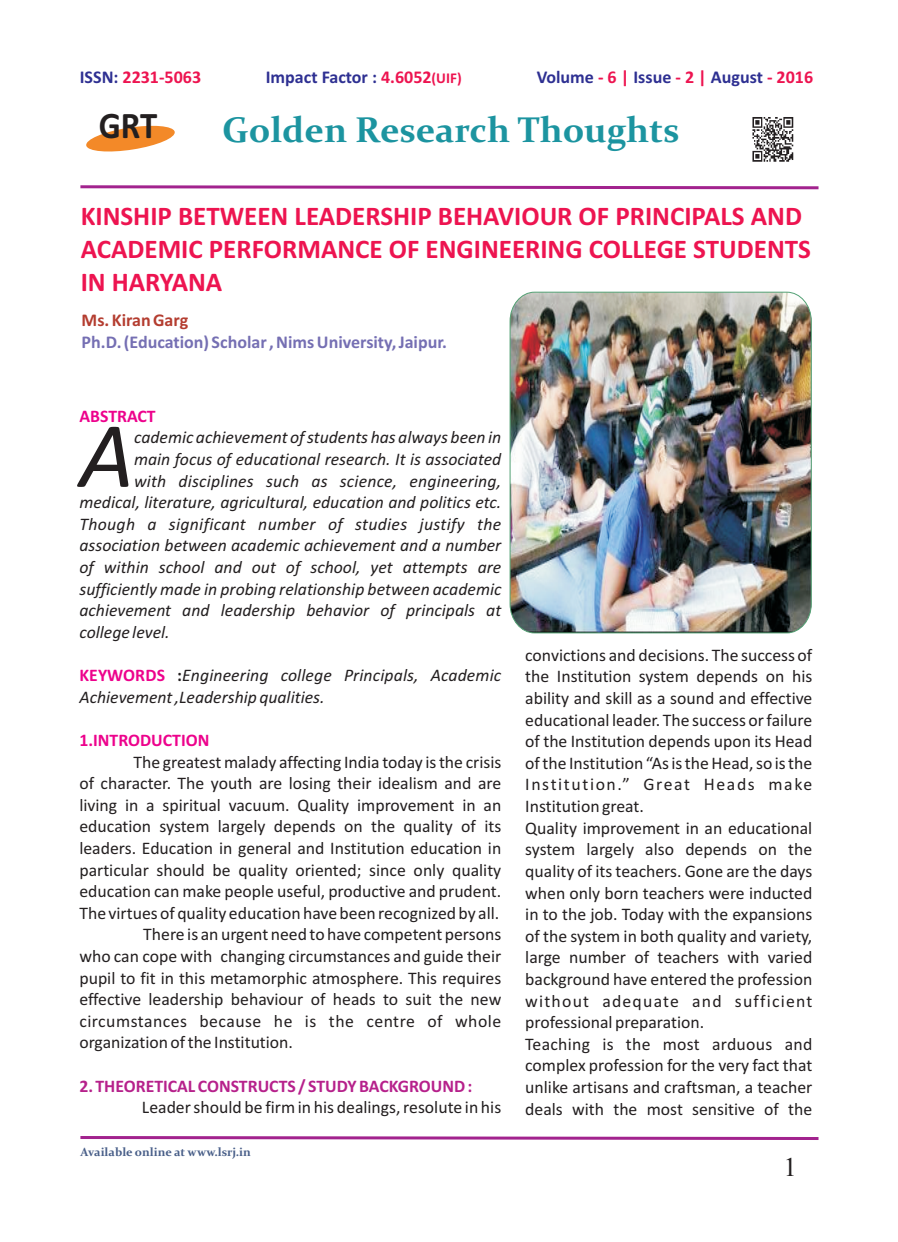
<style>
.page{position:relative;width:898px;height:1242px;background:#fff}
.page>*{position:absolute;margin:0;border:0;box-sizing:border-box;transform-origin:0 0}
.t1{font:italic 94.2px "Calibri";color:#231f20}
.t2{font:700 37.65px "Calibri";color:#231f20;scale:.92 1}
.t3{font:700 36px "Constantia";color:#1c94a0}
.t4{font:700 27px/33px "Calibri";color:#ed1450}
.t5{font:27px "Times New Roman";color:#231f20}
.t6{font:700 18px "Calibri";color:#2e3092}
.t7{font:700 18px "Calibri";color:#756fb3}
.t8{font:700 18px "Calibri";color:#ed1450}
.t9{font:700 18px "Calibri";color:#b43d30}
.t10{font:17.7px/21.6px "Calibri";color:#231f20}
.t11{font:italic 17.7px/21.6px "Calibri";color:#231f20}
.t12{font:italic 17.7px "Calibri";letter-spacing:.02em;color:#231f20}
.t13{font:17.7px "Calibri";letter-spacing:.025em;color:#231f20}
.t14{font:700 17.7px "Calibri";color:#b6218b}
.t15{font:700 17.7px "Calibri";color:#ed028c}
.t16{font:700 12px "Constantia";color:#485e88}
.s1{color:#2e3092}
.s2{color:#ed1450}
.s3{font-size:15px;color:#ed1450}
.s4{font-weight:700;font-style:normal}
</style>
<div class="page">
<img style="left:752px;top:117px;width:42px;height:45px">
<svg style="left:80px;top:185px;width:739px;height:5px"></svg>
<svg style="left:86px;top:125px;width:89px;height:27px"></svg>
<img style="left:509px;top:292px;width:302px;height:341px">
<svg style="left:80px;top:1136px;width:739px;height:4px;background:#b859a9"></svg>
<p class="t8" style="left:80px;top:69px;width:123px"><span class="s1">ISSN:</span> 2231-5063</p>
<p class="t6" style="left:266px;top:69px;width:197px">Impact Factor : <span class="s2">4.6052</span><span class="s3">(UIF)</span></p>
<p class="t6" style="left:536px;top:69px;width:278px">Volume <span class="s2">- 6 |</span> Issue <span class="s2">- 2 |</span> August <span class="s2">- 2016</span></p>
<h2 class="t2" style="left:99px;top:109px;width:65px">GRT</h2>
<h3 class="t3" style="left:222px;top:115px;width:459px">Golden Research Thoughts</h3>
<h3 class="t4" style="left:81px;top:202px;width:731px">KINSHIP BETWEEN LEADERSHIP BEHAVIOUR OF PRINCIPALS AND<br>ACADEMIC PERFORMANCE OF ENGINEERING COLLEGE STUDENTS<br>IN HARYANA</h3>
<p class="t9" style="left:82px;top:313px;width:108px">Ms. Kiran Garg</p>
<p class="t7" style="left:82px;top:335px;width:367px">Ph.D. (Education) Scholar , Nims University, Jaipur.</p>
<p class="t15" style="left:79px;top:408px;width:78px">ABSTRACT</p>
<h1 class="t1" style="left:79px;top:416px;width:56px">A</h1>
<p class="t11" style="left:134px;top:428px;width:369px">cademic achievement of students has always been in</p>
<p class="t11" style="left:134px;top:450px;width:369px">main focus of educational research. It is associated</p>
<p class="t11" style="left:134px;top:471px;width:369px">with disciplines such as science, engineering,</p>
<p class="t11" style="left:79px;top:493px;width:423px">medical, literature, agricultural, education and politics etc.</p>
<p class="t12" style="left:79px;top:516px;width:423px">Though a significant number of studies justify the</p>
<p class="t11" style="left:79px;top:536px;width:423px">association between academic achievement and a number</p>
<p class="t11" style="left:79px;top:558px;width:423px">of within school and out of school, yet attempts are</p>
<p class="t11" style="left:79px;top:579px;width:423px">sufficiently made in probing relationship between academic</p>
<p class="t11" style="left:79px;top:601px;width:423px">achievement and leadership behavior of principals at</p>
<p class="t11" style="left:79px;top:622px;width:92px">college level.</p>
<p class="t11" style="left:79px;top:666px;width:423px;text-indent:98px"><span class="s4">:</span>Engineering college Principals, Academic<br>Achievement ,Leadership qualities.</p>
<p class="t15" style="left:79px;top:668px;width:87px">KEYWORDS</p>
<p class="t15" style="left:79px;top:732px;width:131px">1.INTRODUCTION</p>
<p class="t10" style="left:133px;top:752px;width:369px">The greatest malady affecting India today is the crisis</p>
<p class="t10" style="left:79px;top:774px;width:423px">of character. The youth are losing their idealism and are</p>
<p class="t10" style="left:79px;top:795px;width:423px">living in a spiritual vacuum. Quality improvement in an</p>
<p class="t10" style="left:79px;top:817px;width:423px">education system largely depends on the quality of its</p>
<p class="t10" style="left:79px;top:838px;width:423px">leaders. Education in general and Institution education in</p>
<p class="t10" style="left:79px;top:860px;width:423px">particular should be quality oriented; since only quality</p>
<p class="t10" style="left:79px;top:882px;width:423px">education can make people useful, productive and prudent.</p>
<p class="t10" style="left:79px;top:903px;width:421px">The virtues of quality education have been recognized by all.</p>
<p class="t10" style="left:143px;top:925px;width:359px">There is an urgent need to have competent persons</p>
<p class="t10" style="left:79px;top:946px;width:423px">who can cope with changing circumstances and guide their</p>
<p class="t10" style="left:79px;top:968px;width:423px">pupil to fit in this metamorphic atmosphere. This requires</p>
<p class="t10" style="left:79px;top:990px;width:423px">effective leadership behaviour of heads to suit the new</p>
<p class="t13" style="left:79px;top:1013px;width:423px">circumstances because he is the centre of whole</p>
<p class="t10" style="left:79px;top:1033px;width:215px">organization of the Institution.</p>
<p class="t14" style="left:79px;top:1078px;width:394px">2. THEORETICAL CONSTRUCTS / STUDY BACKGROUND :</p>
<p class="t10" style="left:142px;top:1098px;width:361px">Leader should be firm in his dealings, resolute in his</p>
<p class="t16" style="left:80px;top:1147px;width:172px">Available online at www.lsrj.in</p>
<p class="t10" style="left:525px;top:645px;width:288px">convictions and decisions. The success of the Institution system depends on his ability and skill as a sound and effective educational leader. The success or failure of the Institution depends upon its Head of the Institution “As is the Head, so is the Institution.” Great Heads make Institution great.<br>Quality improvement in an educational system largely also depends on the quality of its teachers. Gone are the days when only born teachers were inducted in to the job. Today with the expansions of the system in both quality and variety, large number of teachers with varied background have entered the profession without adequate and sufficient professional preparation.<br>Teaching is the most arduous and complex profession for the very fact that unlike artisans and craftsman, a teacher deals with the most sensitive of the</p>
<h3 class="t5" style="left:783px;top:1157px;width:15px">1</h3>
</div>
